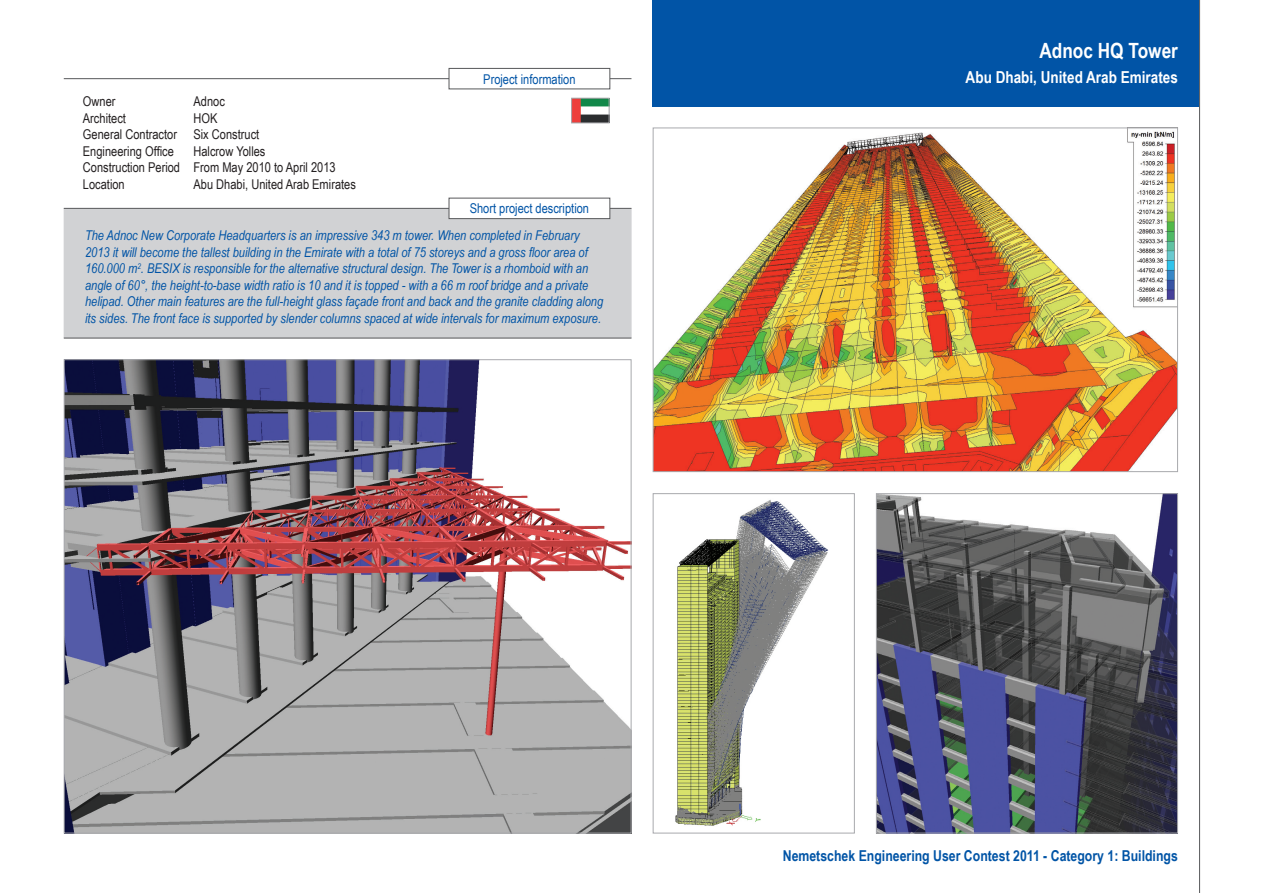
<style>
.page{position:relative;width:1263px;height:893px;background:#fff}
.page>*{position:absolute;margin:0;border:0;box-sizing:border-box;transform-origin:0 0}
.Title_Large{font:700 21px "Arial Narrow";color:#fff}
.Title_Location{font:700 16.5px "Arial Narrow";color:#fff}
.t1{font:700 15px "Arial Narrow";color:#0154a6}
.Short_Description{font:italic 13.5px/16.5px "Arial Narrow";color:#0154a6}
.Project_Information{font:13.5px "Arial Narrow";color:#231f20}
.t2{font:13.5px "Arial Narrow";color:#0154a6}
</style>
<div class="page">
<div style="left:63px;top:208px;width:569px;height:130px;background:#d1d2d4"></div>
<div style="left:653px;top:0;width:546px;height:106px;background:#0154a6"></div>
<hr style="left:1199px;top:0;width:1px;height:893px;background:#57585a">
<hr style="left:64px;top:78px;width:567px;height:1px;background:#57585a">
<hr style="left:64px;top:208px;width:567px;height:1px;background:#57585a">
<hr style="left:64px;top:338px;width:567px;height:1px;background:#57585a">
<div style="left:449px;top:68px;width:161px;height:21px;background:#fff"></div>
<div style="left:449px;top:68px;width:161px;height:21px;border:1px solid #57585a"></div>
<div style="left:449px;top:198px;width:161px;height:21px;background:#fff"></div>
<div style="left:449px;top:198px;width:161px;height:21px;border:1px solid #57585a"></div>
<img style="left:655px;top:130px;width:521px;height:340px">
<img style="left:675px;top:500px;width:154px;height:326px">
<div style="left:653px;top:493px;width:202px;height:340px;border:1px solid #a8a9ad"></div>
<img style="left:878px;top:495px;width:298px;height:336px">
<div style="left:876px;top:493px;width:302px;height:340px;border:1px solid #a8a9ad"></div>
<img style="left:66px;top:361px;width:563px;height:470px">
<img style="left:573px;top:100px;width:34px;height:21px">
<div style="left:571px;top:98px;width:38px;height:25px;border:1px solid #a8a9ad"></div>
<p class="t2" style="left:483px;top:69px;width:94px">Project information</p>
<p class="Project_Information" style="left:83px;top:91px;width:34px">Owner</p>
<p class="Project_Information" style="left:193px;top:91px;width:33px">Adnoc</p>
<p class="Project_Information" style="left:83px;top:108px;width:45px">Architect</p>
<p class="Project_Information" style="left:193px;top:108px;width:25px">HOK</p>
<p class="Project_Information" style="left:83px;top:124px;width:178px">General Contractor Six Construct</p>
<p class="Project_Information" style="left:83px;top:141px;width:93px">Engineering Office</p>
<p class="Project_Information" style="left:193px;top:141px;width:73px">Halcrow Yolles</p>
<p class="Project_Information" style="left:83px;top:157px;width:254px">Construction Period From May 2010 to April 2013</p>
<p class="Project_Information" style="left:83px;top:174px;width:43px">Location</p>
<p class="Project_Information" style="left:193px;top:174px;width:164px">Abu Dhabi, United Arab Emirates</p>
<p class="Short_Description" style="left:85px;top:227px;width:520px">The Adnoc New Corporate Headquarters is an impressive 343 m tower. When completed in February 2013 it will become the tallest building in the Emirate with a total of 75 storeys and a gross floor area of 160.000 m<sup>2</sup>. BESIX is responsible for the alternative structural design. The Tower is a rhomboid with an angle of 60°, the height-to-base width ratio is 10 and it is topped - with a 66 m roof bridge and a private helipad. Other main features are the full-height glass façade front and back and the granite cladding along its sides. The front face is supported by slender columns spaced at wide intervals for maximum exposure.</p>
<p class="t2" style="left:470px;top:199px;width:121px">Short project description</p>
<p class="Title_Large" style="left:1039px;top:35px;width:140px">Adnoc HQ Tower</p>
<p class="Title_Location" style="left:966px;top:65px;width:214px">Abu Dhabi, United Arab Emirates</p>
<p class="t1" style="left:783px;top:845px;width:397px">Nemetschek Engineering User Contest 2011 - Category 1: Buildings</p>
</div>
